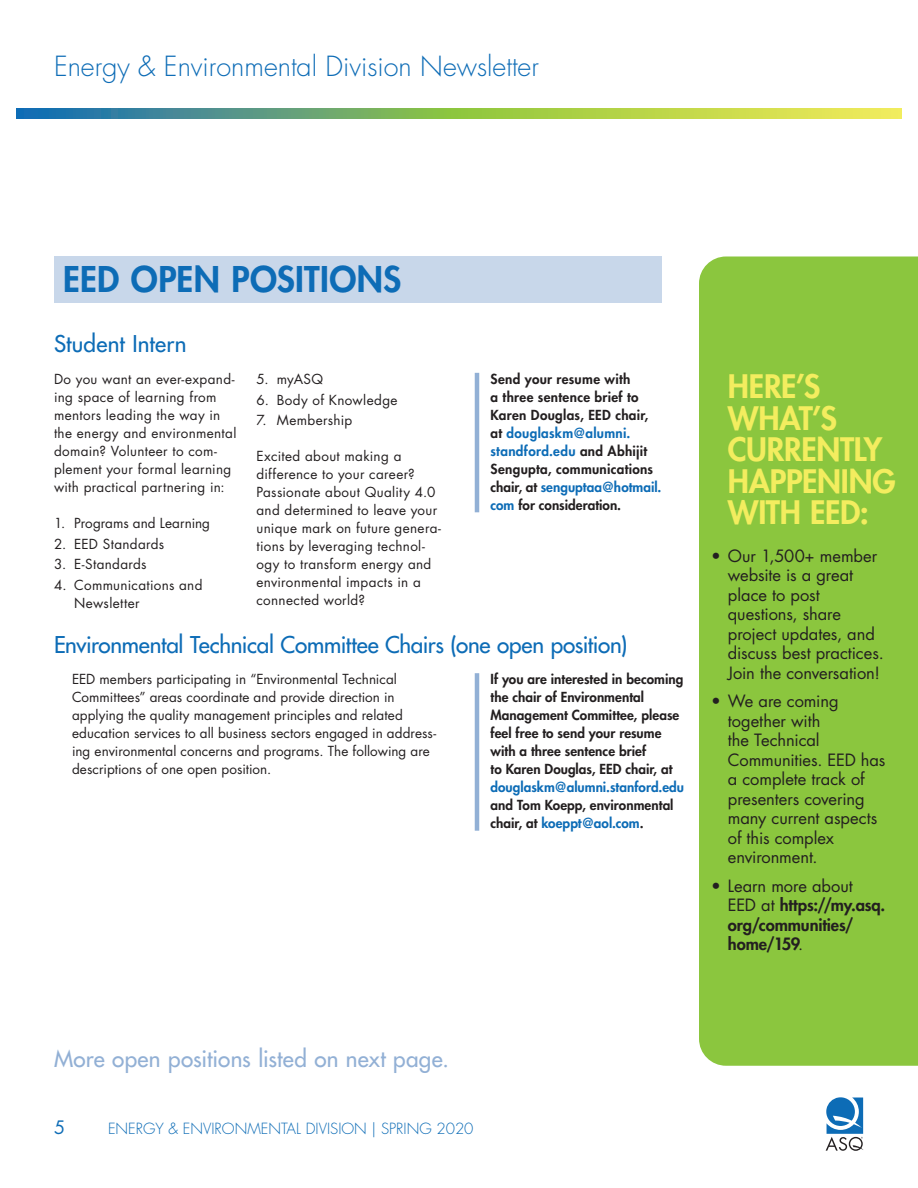
<style>
.page{position:relative;width:918px;height:1188px;background:#fff}
.page>*{position:absolute;margin:0;border:0;box-sizing:border-box;transform-origin:0 0}
.t1{font:800 34.5px "Futura Std";letter-spacing:.01em;color:#0d6cb6}
.sidebar_h1{font:800 31.5px/31.5px "Futura Std";letter-spacing:-.01em;color:#f3ed5f}
.t2{font:300 27px "Futura Std";color:#0d6cb6}
.subhead{font:500 22.5px "Futura Std";letter-spacing:-.01em;color:#0d6cb6}
.t3{font:500 22.5px "Futura Std";letter-spacing:.01em;color:#92b0d5}
.subhead-2{font:500 22.5px "Futura Std";letter-spacing:.015em;color:#0d6cb6}
.t4{font:18px "Futura Std";color:#0d6cb6}
.t5{font:16.5px/19.5px "Futura Std";letter-spacing:-.005em;color:#231f20}
.t6{font:800 16.5px/19.5px "Futura Std";letter-spacing:-.005em;color:#231f20}
.t7{font:300 15px "Futura Std";color:#0d6cb6}
.Text{font:13.5px/18px "Futura Std";letter-spacing:.015em;color:#231f20}
.Text-2{font:800 13.5px/18px "Futura Std";letter-spacing:.005em;color:#231f20}
.s1{color:#0d6cb6}
.s2{font-weight:400}
</style>
<div class="page">
<svg style="left:17px;top:108px;width:884px;height:10px;background:#8ab767"></svg>
<svg style="left:826px;top:1097px;width:38px;height:54px"></svg>
<div style="left:54px;top:256px;width:608px;height:47px;background:#c8d7ea"></div>
<hr style="left:475px;top:373px;width:4px;height:139px;background:#92b0d5">
<hr style="left:475px;top:673px;width:4px;height:158px;background:#92b0d5">
<div style="left:699px;top:256px;width:219px;height:810px;background:#8bc63e"></div>
<h3 class="t2" style="left:54px;top:50px;width:486px">Energy &amp; Environmental Division Newsletter</h3>
<p class="t1" style="left:63px;top:258px;width:340px">EED OPEN POSITIONS</p>
<p class="subhead-2" style="left:54px;top:330px;width:134px">Student Intern</p>
<p class="Text" style="left:54px;top:370px;width:184px">Do you want an ever-expand&shy;ing space of learning from mentors leading the way in the energy and environmental domain? Volunteer to com&shy;plement your formal learning with practical partnering in:</p>
<p class="Text" style="left:54px;top:514px;width:158px">1. Programs and Learning</p>
<p class="Text" style="left:54px;top:535px;width:112px">2. EED Standards</p>
<p class="Text" style="left:54px;top:555px;width:94px">3. E-Standards</p>
<p class="Text" style="left:74px;top:576px;width:130px;text-indent:-20px">4. Communications and<br>Newsletter</p>
<p class="Text" style="left:256px;top:370px;width:68px">5. myASQ</p>
<p class="Text" style="left:256px;top:391px;width:143px">6. Body of Knowledge</p>
<p class="Text" style="left:256px;top:411px;width:97px">7. Membership</p>
<p class="Text" style="left:256px;top:447px;width:186px">Excited about making a difference to your career?<br>Passionate about Quality 4.0 and determined to leave your unique mark on future genera&shy;tions by leveraging technol&shy;ogy to transform energy and environmental impacts in a connected world?</p>
<p class="Text-2" style="left:490px;top:370px;width:172px">Send your resume with<br>a three sentence brief to<br>Karen Douglas, EED chair, at <span class="s1">douglaskm@alumni. standford.edu</span> and Abhijit<br>Sengupta, communications chair, at <span class="s1">senguptaa@hotmail. com</span> for consideration.</p>
<p class="subhead" style="left:54px;top:630px;width:575px">Environmental Technical Committee Chairs (one open position)</p>
<p class="Text" style="left:72px;top:671px;width:366px">EED members participating in “Environmental Technical Committees” areas coordinate and provide direction in applying the quality management principles and related education services to all business sectors engaged in address&shy;ing environmental concerns and programs. The following are descriptions of one open position.</p>
<p class="Text-2" style="left:490px;top:670px;width:195px">If you are interested in becoming the chair of Environmental<br>Management Committee, please feel free to send your resume with a three sentence brief<br>to Karen Douglas, EED chair, at <span class="s1">douglaskm@alumni.stanford.edu </span>and Tom Koepp, environmental chair, at <span class="s1">koeppt@aol.com</span>.</p>
<p class="sidebar_h1" style="left:728px;top:371px;width:169px">HERE’S<br>WHAT’S<br>CURRENTLY<br>HAPPENING<br>WITH EED:</p>
<p class="t5" style="left:728px;top:546px;width:157px;text-indent:-17px">• Our 1,500+ member website is a great place to post questions, share project updates, and discuss best practices.<br>Join the conversation!</p>
<p class="t5" style="left:728px;top:691px;width:159px;text-indent:-17px">• We are coming together with<br>the Technical<br>Communities. EED has a complete track of presenters covering many current aspects of this complex environment.</p>
<p class="t6" style="left:728px;top:876px;width:159px;text-indent:-17px"><span class="s2">• Learn more about<br>EED at</span> https://my.asq. org/communities/ home/159<span class="s2">.</span></p>
<p class="t3" style="left:54px;top:1044px;width:396px">More open positions listed on next page.</p>
<h3 class="t4" style="left:54px;top:1116px;width:13px">5</h3>
<p class="t7" style="left:108px;top:1119px;width:367px">ENERGY &amp; ENVIRONMENTAL DIVISION | SPRING 2020</p>
</div>
